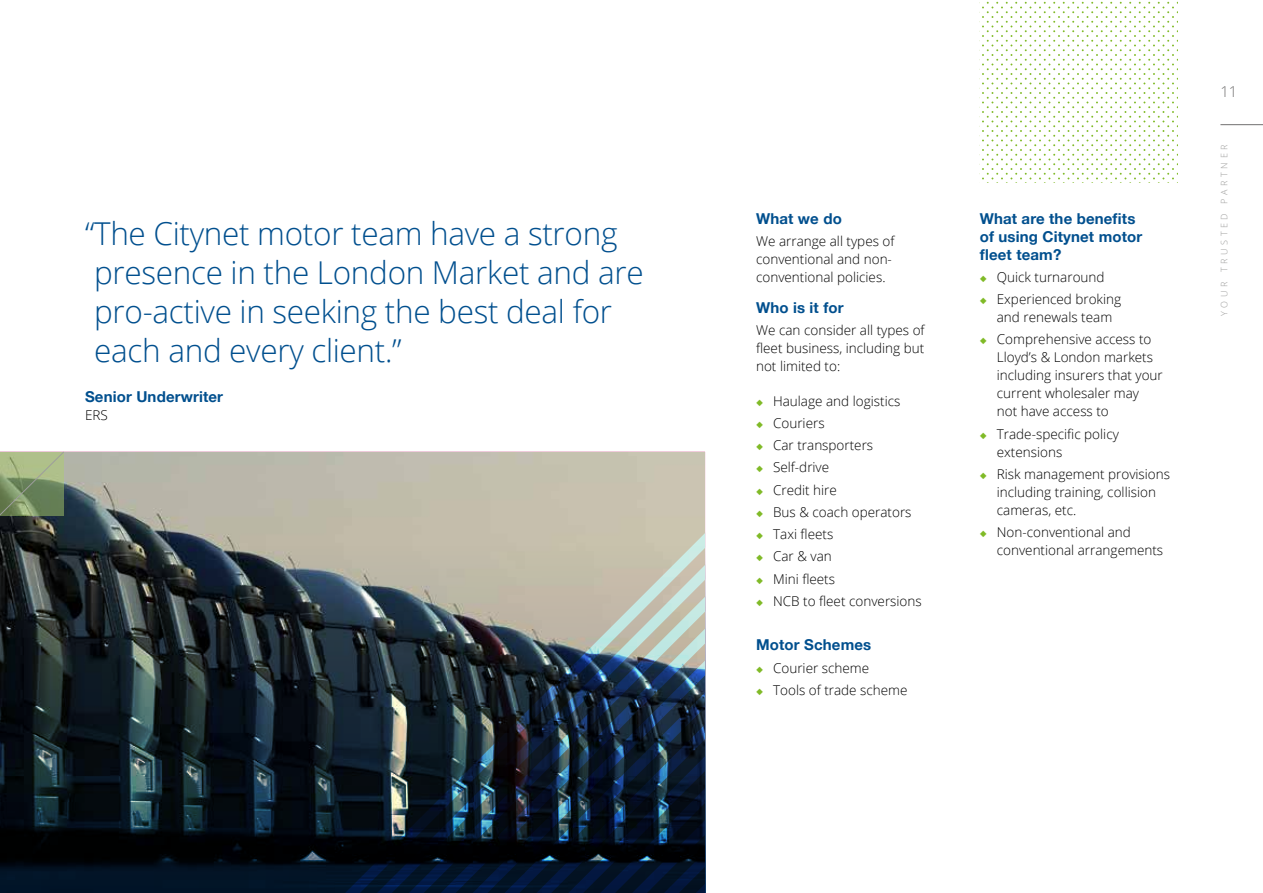
<style>
.page{position:relative;width:1263px;height:893px;background:#fff}
.page>*{position:absolute;margin:0;border:0;box-sizing:border-box;transform-origin:0 0}
.t1{font:300 31.5px/39px "Open Sans";letter-spacing:-.01em;color:#004f8e}
.t2{font:700 15px/18px "Helvetica Neue";letter-spacing:.01em;color:#004f8e}
.t3{font:300 15px "Open Sans";color:#706f6f}
.t4{font:300 13.5px/18px "Open Sans";color:#000}
.t5{font:300 9px "Open Sans";letter-spacing:.4em;color:#9d9d9c}
.s1{color:#80ba27}
</style>
<div class="page">
<img style="left:64px;top:451px;width:641px;height:95px">
<svg style="left:982px;top:1px;width:196px;height:182px"></svg>
<svg style="left:0;top:451px;width:64px;height:95px;background:#6c7b5c"></svg>
<div style="left:585px;top:521px;width:120px;height:25px;background:#c8c2af"></div>
<img style="left:0;top:546px;width:705px;height:347px">
<hr style="left:1220px;top:124px;width:43px;height:1px;background:#706f6f">
<h1 class="t1" style="left:85px;top:214px;width:560px">“The Citynet motor team have a strong presence in the London Market and are pro-active in seeking the best deal for each and every client.”</h1>
<p class="t2" style="left:85px;top:388px;width:140px">Senior Underwriter</p>
<p class="t4" style="left:85px;top:405px;width:24px">ERS</p>
<p class="t2" style="left:756px;top:210px;width:87px">What we do</p>
<p class="t4" style="left:756px;top:232px;width:140px">We arrange all types of conventional and non&shy;conventional policies.</p>
<p class="t2" style="left:756px;top:299px;width:89px">Who is it for</p>
<p class="t4" style="left:756px;top:321px;width:170px;text-align:justify">We can consider all types of fleet business, including but not limited to:</p>
<p class="t4" style="left:756px;top:391px;width:146px"><span class="s1">◆</span> Haulage and logistics</p>
<p class="t4" style="left:756px;top:414px;width:70px"><span class="s1">◆</span> Couriers</p>
<p class="t4" style="left:756px;top:436px;width:119px"><span class="s1">◆</span> Car transporters</p>
<p class="t4" style="left:756px;top:458px;width:75px"><span class="s1">◆</span> Self-drive</p>
<p class="t4" style="left:756px;top:480px;width:82px"><span class="s1">◆</span> Credit hire</p>
<p class="t4" style="left:756px;top:503px;width:157px"><span class="s1">◆</span> Bus &amp; coach operators</p>
<p class="t4" style="left:756px;top:525px;width:79px"><span class="s1">◆</span> Taxi fleets</p>
<p class="t4" style="left:756px;top:547px;width:77px"><span class="s1">◆</span> Car &amp; van</p>
<p class="t4" style="left:756px;top:569px;width:80px"><span class="s1">◆</span> Mini fleets</p>
<p class="t4" style="left:756px;top:592px;width:167px"><span class="s1">◆</span> NCB to fleet conversions</p>
<p class="t2" style="left:756px;top:636px;width:117px">Motor Schemes</p>
<p class="t4" style="left:756px;top:658px;width:115px"><span class="s1">◆</span> Courier scheme</p>
<p class="t4" style="left:756px;top:681px;width:153px"><span class="s1">◆</span> Tools of trade scheme</p>
<p class="t2" style="left:980px;top:210px;width:164px">What are the benefits of using Citynet motor fleet team?</p>
<p class="t4" style="left:980px;top:268px;width:126px"><span class="s1">◆</span> Quick turnaround</p>
<p class="t4" style="left:980px;top:290px;width:143px;text-align:center"><span class="s1">◆</span> Experienced broking and renewals team</p>
<p class="t4" style="left:997px;top:330px;width:168px;text-indent:-17px"><span class="s1">◆</span> Comprehensive access to<br>Lloyd’s &amp; London markets including insurers that your current wholesaler may not have access to</p>
<p class="t4" style="left:997px;top:424px;width:124px;text-indent:-17px"><span class="s1">◆</span> Trade-specific policy extensions</p>
<p class="t4" style="left:997px;top:465px;width:175px;text-indent:-17px"><span class="s1">◆</span> Risk management provisions including training, collision cameras, etc.</p>
<p class="t4" style="left:997px;top:523px;width:168px;text-indent:-17px"><span class="s1">◆</span> Non-conventional and conventional arrangements</p>
<p class="t3" style="left:1220px;top:81px;width:18px">11</p>
<p class="t5" style="left:1218px;top:316px;width:173px;rotate:-90deg">YOUR TRUSTED PARTNER</p>
</div>
